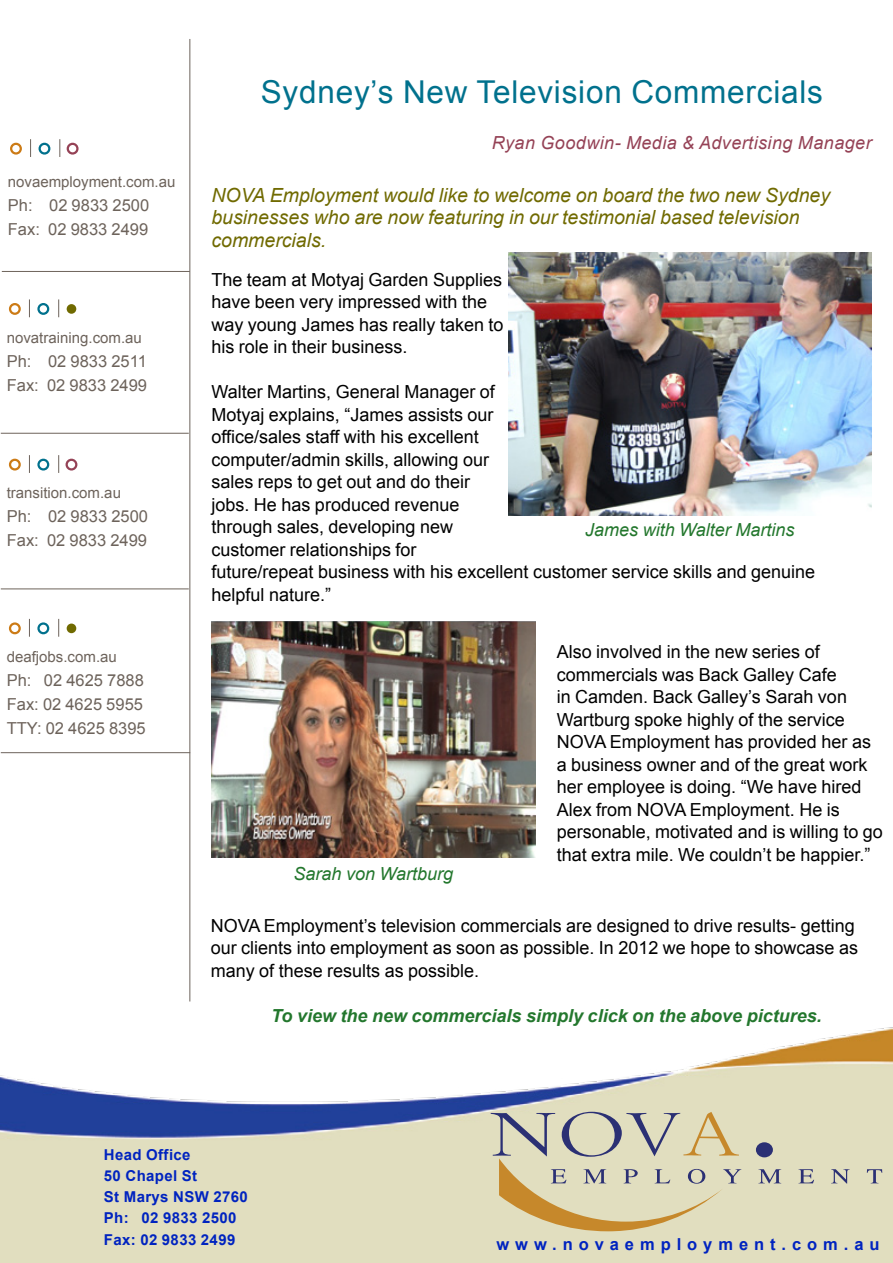
<style>
.page{position:relative;width:893px;height:1263px;background:#fff}
.page>*{position:absolute;margin:0;border:0;box-sizing:border-box;transform-origin:0 0}
.t1{font:31.5px "Arial";letter-spacing:.025em;color:#00718d}
.t2{font:italic 19.5px/22.5px "Arial";color:#706a00}
.t3{font:18px/22.5px "Arial";color:#000}
.t4{font:italic 700 18px "Arial";color:#23772d}
.t5{font:italic 18px "Arial";color:#23772d}
.t6{font:italic 18px "Arial";letter-spacing:.025em;color:#954256}
.t7{font:16.5px/24px "Arial";color:#6d635b}
.t8{font:700 16.5px "Arial";letter-spacing:.36em;color:#0023bf}
.t9{font:15px "Arial";color:#6d635b}
.t10{font:700 15px/21.1px "Arial";letter-spacing:.025em;color:#0023bf}
</style>
<div class="page">
<img style="left:0;top:1027px;width:893px;height:236px">
<hr style="left:189px;top:39px;width:1px;height:962px;background:#6d635b">
<hr style="left:2px;top:271px;width:188px;height:1px;background:#6d635b">
<div style="left:10px;top:143px;width:12px;height:12px;border:2px solid #cc7b16;border-radius:50%"></div>
<div style="left:39px;top:143px;width:11px;height:12px;border:2px solid #00718d;border-radius:50%"></div>
<div style="left:67px;top:143px;width:12px;height:12px;border:2px solid #954256;border-radius:50%"></div>
<svg style="left:30px;top:139px;width:1px;height:18px"></svg>
<svg style="left:59px;top:139px;width:1px;height:18px"></svg>
<hr style="left:1px;top:433px;width:188px;height:1px;background:#6d635b">
<div style="left:9px;top:303px;width:12px;height:12px;border:2px solid #cc7b16;border-radius:50%"></div>
<div style="left:37px;top:303px;width:12px;height:12px;border:2px solid #00718d;border-radius:50%"></div>
<div style="left:67px;top:304px;width:9px;height:10px;background:#706a00;border-radius:50%"></div>
<svg style="left:29px;top:299px;width:1px;height:18px"></svg>
<svg style="left:58px;top:299px;width:1px;height:18px"></svg>
<hr style="left:1px;top:588px;width:188px;height:1px;background:#6d635b">
<div style="left:9px;top:459px;width:12px;height:11px;border:2px solid #cc7b16;border-radius:50%"></div>
<div style="left:37px;top:459px;width:12px;height:11px;border:2px solid #00718d;border-radius:50%"></div>
<div style="left:66px;top:459px;width:11px;height:11px;border:2px solid #954256;border-radius:50%"></div>
<svg style="left:29px;top:455px;width:1px;height:18px"></svg>
<svg style="left:58px;top:455px;width:1px;height:18px"></svg>
<hr style="left:1px;top:752px;width:189px;height:1px;background:#6d635b">
<div style="left:9px;top:622px;width:12px;height:12px;border:2px solid #cc7b16;border-radius:50%"></div>
<div style="left:37px;top:622px;width:12px;height:12px;border:2px solid #00718d;border-radius:50%"></div>
<div style="left:67px;top:623px;width:9px;height:10px;background:#706a00;border-radius:50%"></div>
<svg style="left:29px;top:619px;width:1px;height:18px"></svg>
<svg style="left:58px;top:619px;width:1px;height:18px"></svg>
<div style="left:756px;top:1142px;width:17px;height:15px;background:#2b3074;border-radius:50%"></div>
<svg style="left:491px;top:1112px;width:250px;height:119px;background:#d1c9aa"></svg>
<svg style="left:758px;top:1169px;width:23px;height:14px"></svg>
<svg style="left:798px;top:1169px;width:16px;height:14px"></svg>
<svg style="left:831px;top:1169px;width:19px;height:14px"></svg>
<svg style="left:867px;top:1169px;width:15px;height:14px"></svg>
<img style="left:508px;top:252px;width:363px;height:263px">
<img style="left:211px;top:621px;width:324px;height:236px">
<p class="t9" style="left:8px;top:172px;width:169px">novaemployment.com.au</p>
<p class="t7" style="left:8px;top:193px;width:143px">Ph: 02 9833 2500<br>Fax: 02 9833 2499</p>
<p class="t9" style="left:7px;top:328px;width:137px">novatraining.com.au</p>
<p class="t7" style="left:7px;top:349px;width:142px">Ph: 02 9833 2511<br>Fax: 02 9833 2499</p>
<p class="t9" style="left:7px;top:483px;width:116px">transition.com.au</p>
<p class="t7" style="left:7px;top:505px;width:143px">Ph: 02 9833 2500<br>Fax: 02 9833 2499</p>
<p class="t9" style="left:7px;top:647px;width:112px">deafjobs.com.au</p>
<p class="t7" style="left:7px;top:668px;width:140px">Ph: 02 4625 7888<br>Fax: 02 4625 5955<br>TTY: 02 4625 8395</p>
<h1 class="t1" style="left:261px;top:72px;width:564px">Sydney’s New Television Commercials</h1>
<p class="t6" style="left:492px;top:131px;width:381px">Ryan Goodwin- Media &amp; Advertising Manager</p>
<p class="t2" style="left:211px;top:184px;width:620px">NOVA Employment would like to welcome on board the two new Sydney businesses who are now featuring in our testimonial based television commercials.</p>
<p class="t3" style="left:211px;top:268px;width:294px">The team at Motyaj Garden Supplies have been very impressed with the way young James has really taken to his role in their business.</p>
<p class="t3" style="left:211px;top:381px;width:605px">Walter Martins, General Manager of<br>Motyaj explains, “James assists our<br>office/sales staff with his excellent<br>computer/admin skills, allowing our<br>sales reps to get out and do their<br>jobs. He has produced revenue<br>through sales, developing new<br>customer relationships for<br>future/repeat business with his excellent customer service skills and genuine helpful nature.”</p>
<p class="t5" style="left:585px;top:518px;width:211px">James with Walter Martins</p>
<p class="t5" style="left:294px;top:861px;width:161px">Sarah von Wartburg</p>
<p class="t3" style="left:557px;top:641px;width:328px">Also involved in the new series of commercials was Back Galley Cafe<br>in Camden. Back Galley’s Sarah von Wartburg spoke highly of the service NOVA Employment has provided her as a business owner and of the great work her employee is doing. “We have hired Alex from NOVA Employment. He is personable, motivated and is willing to go that extra mile. We couldn’t be happier.”</p>
<p class="t3" style="left:211px;top:914px;width:649px">NOVA Employment’s television commercials are designed to drive results- getting our clients into employment as soon as possible. In 2012 we hope to showcase as many of these results as possible.</p>
<p class="t4" style="left:271px;top:1003px;width:552px">To view the new commercials simply click on the above pictures.</p>
<p class="t10" style="left:104px;top:1144px;width:145px">Head Office<br>50 Chapel St<br>St Marys NSW 2760<br>Ph: 02 9833 2500<br>Fax: 02 9833 2499</p>
<p class="t8" style="left:496px;top:1233px;width:385px">www.novaemployment.com.au</p>
</div>
